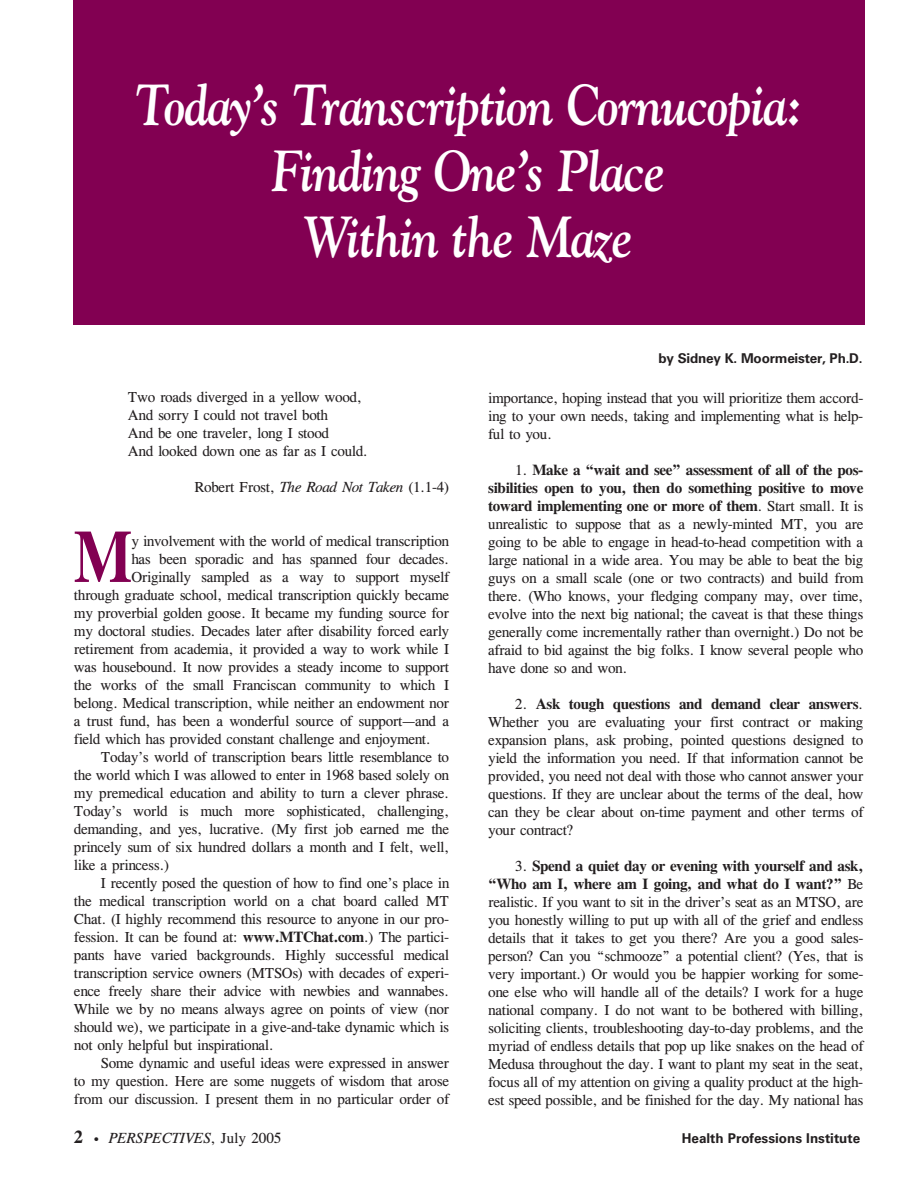
<style>
.page{position:relative;width:918px;height:1188px;background:#fff}
.page>*{position:absolute;margin:0;border:0;box-sizing:border-box;transform-origin:0 0}
.t1{font:700 73.35px "AT Times";color:#820052;scale:.83 1}
.t2{font:italic 700 57.6px/66px "Goudy";letter-spacing:-.02em;color:#fff;text-align:center;scale:.83 1}
.t3{font:15px/18px "AT Times";letter-spacing:-.02em;color:#231f20;text-align:justify}
.t4{font:italic 15px "AT Times";color:#231f20}
.t5{font:700 13.5px "Univers";color:#231f20}
.s1{font-style:italic}
.s2{font-weight:700}
.s3{font-weight:700;font-style:normal;font-size:18px}
.s4{font-style:normal;font-size:10.5px}
.s5{font-style:normal}
</style>
<div class="page">
<div style="left:73px;top:0;width:792px;height:325px;background:#820052"></div>
<h2 class="t2" style="left:135px;top:73px;width:805px">Today’s Transcription Cornucopia:<br>Finding One’s Place<br>Within the Maze</h2>
<p class="t3" style="left:128px;top:388px;width:241px;text-align:left">Two roads diverged in a yellow wood, And sorry I could not travel both<br>And be one traveler, long I stood<br>And looked down one as far as I could.</p>
<p class="t3" style="left:194px;top:478px;width:256px">Robert Frost, <span class="s1">The Road Not Taken</span> (1.1-4)</p>
<h1 class="t1" style="left:74px;top:514px;width:71px">M</h1>
<p class="t3" style="left:131px;top:532px;width:319px">y involvement with the world of medical transcription</p>
<p class="t3" style="left:131px;top:550px;width:319px">has been sporadic and has spanned four decades.</p>
<p class="t3" style="left:131px;top:568px;width:319px">Originally sampled as a way to support myself</p>
<p class="t3" style="left:74px;top:586px;width:377px">through graduate school, medical transcription quickly became</p>
<p class="t3" style="left:74px;top:604px;width:377px">my proverbial golden goose. It became my funding source for</p>
<p class="t3" style="left:74px;top:622px;width:377px">my doctoral studies. Decades later after disability forced early</p>
<p class="t3" style="left:74px;top:640px;width:377px">retirement from academia, it provided a way to work while I</p>
<p class="t3" style="left:74px;top:658px;width:377px">was housebound. It now provides a steady income to support</p>
<p class="t3" style="left:74px;top:676px;width:377px">the works of the small Franciscan community to which I</p>
<p class="t3" style="left:74px;top:694px;width:377px">belong. Medical transcription, while neither an endowment nor</p>
<p class="t3" style="left:74px;top:712px;width:377px">a trust fund, has been a wonderful source of support—and a</p>
<p class="t3" style="left:74px;top:730px;width:358px">field which has provided constant challenge and enjoyment.</p>
<p class="t3" style="left:101px;top:748px;width:350px">Today’s world of transcription bears little resemblance to</p>
<p class="t3" style="left:74px;top:766px;width:377px">the world which I was allowed to enter in 1968 based solely on</p>
<p class="t3" style="left:74px;top:784px;width:377px">my premedical education and ability to turn a clever phrase.</p>
<p class="t3" style="left:74px;top:802px;width:377px">Today’s world is much more sophisticated, challenging,</p>
<p class="t3" style="left:74px;top:820px;width:377px">demanding, and yes, lucrative. (My first job earned me the</p>
<p class="t3" style="left:74px;top:838px;width:377px">princely sum of six hundred dollars a month and I felt, well,</p>
<p class="t3" style="left:74px;top:856px;width:97px">like a princess.)</p>
<p class="t3" style="left:101px;top:874px;width:350px">I recently posed the question of how to find one’s place in</p>
<p class="t3" style="left:74px;top:892px;width:377px">the medical transcription world on a chat board called MT</p>
<p class="t3" style="left:74px;top:910px;width:377px">Chat. (I highly recommend this resource to anyone in our pro-</p>
<p class="t3" style="left:74px;top:928px;width:377px">fession. It can be found at: <span class="s2">www.MTChat.com</span>.) The partici-</p>
<p class="t3" style="left:74px;top:946px;width:377px">pants have varied backgrounds. Highly successful medical</p>
<p class="t3" style="left:74px;top:964px;width:377px">transcription service owners (MTSOs) with decades of experi-</p>
<p class="t3" style="left:74px;top:982px;width:377px">ence freely share their advice with newbies and wannabes.</p>
<p class="t3" style="left:74px;top:1000px;width:377px">While we by no means always agree on points of view (nor</p>
<p class="t3" style="left:74px;top:1018px;width:377px">should we), we participate in a give-and-take dynamic which is</p>
<p class="t3" style="left:74px;top:1036px;width:201px">not only helpful but inspirational.</p>
<p class="t3" style="left:101px;top:1054px;width:350px">Some dynamic and useful ideas were expressed in answer</p>
<p class="t3" style="left:74px;top:1072px;width:377px">to my question. Here are some nuggets of wisdom that arose</p>
<p class="t3" style="left:74px;top:1090px;width:377px">from our discussion. I present them in no particular order of</p>
<p class="t5" style="left:659px;top:353px;width:205px">by Sidney K. Moormeister, Ph.D.</p>
<p class="t3" style="left:488px;top:389px;width:377px">importance, hoping instead that you will prioritize them accord&shy;ing to your own needs, taking and implementing what is help&shy;ful to you.</p>
<p class="t3" style="left:488px;top:461px;width:377px;text-indent:27px">1. <span class="s2">Make a “wait and see” assessment of all of the pos&shy;sibilities open to you, then do something positive to move toward implementing one or more of them</span>. Start small. It is unrealistic to suppose that as a newly-minted MT, you are going to be able to engage in head-to-head competition with a large national in a wide area. You may be able to beat the big guys on a small scale (one or two contracts) and build from there. (Who knows, your fledging company may, over time, evolve into the next big national; the caveat is that these things generally come incrementally rather than overnight.) Do not be afraid to bid against the big folks. I know several people who have done so and won.</p>
<p class="t3" style="left:488px;top:695px;width:377px;text-indent:27px">2. <span class="s2">Ask tough questions and demand clear answers</span>.<br>Whether you are evaluating your first contract or making expansion plans, ask probing, pointed questions designed to yield the information you need. If that information cannot be provided, you need not deal with those who cannot answer your questions. If they are unclear about the terms of the deal, how can they be clear about on-time payment and other terms of your contract?</p>
<p class="t3" style="left:488px;top:857px;width:377px;text-indent:27px">3. <span class="s2">Spend a quiet day or evening with yourself and ask, “Who am I, where am I going, and what do I want?”</span> Be realistic. If you want to sit in the driver’s seat as an MTSO, are you honestly willing to put up with all of the grief and endless details that it takes to get you there? Are you a good sales&shy;person? Can you “schmooze” a potential client? (Yes, that is very important.) Or would you be happier working for some&shy;one else who will handle all of the details? I work for a huge national company. I do not want to be bothered with billing, soliciting clients, troubleshooting day-to-day problems, and the myriad of endless details that pop up like snakes on the head of Medusa throughout the day. I want to plant my seat in the seat, focus all of my attention on giving a quality product at the high&shy;est speed possible, and be finished for the day. My national has</p>
<p class="t4" style="left:74px;top:1129px;width:209px"><span class="s3">2</span> <span class="s4">•</span> PERSPECTIVES<span class="s5">, July 2005</span></p>
<p class="t5" style="left:682px;top:1133px;width:180px">Health Professions Institute</p>
</div>
